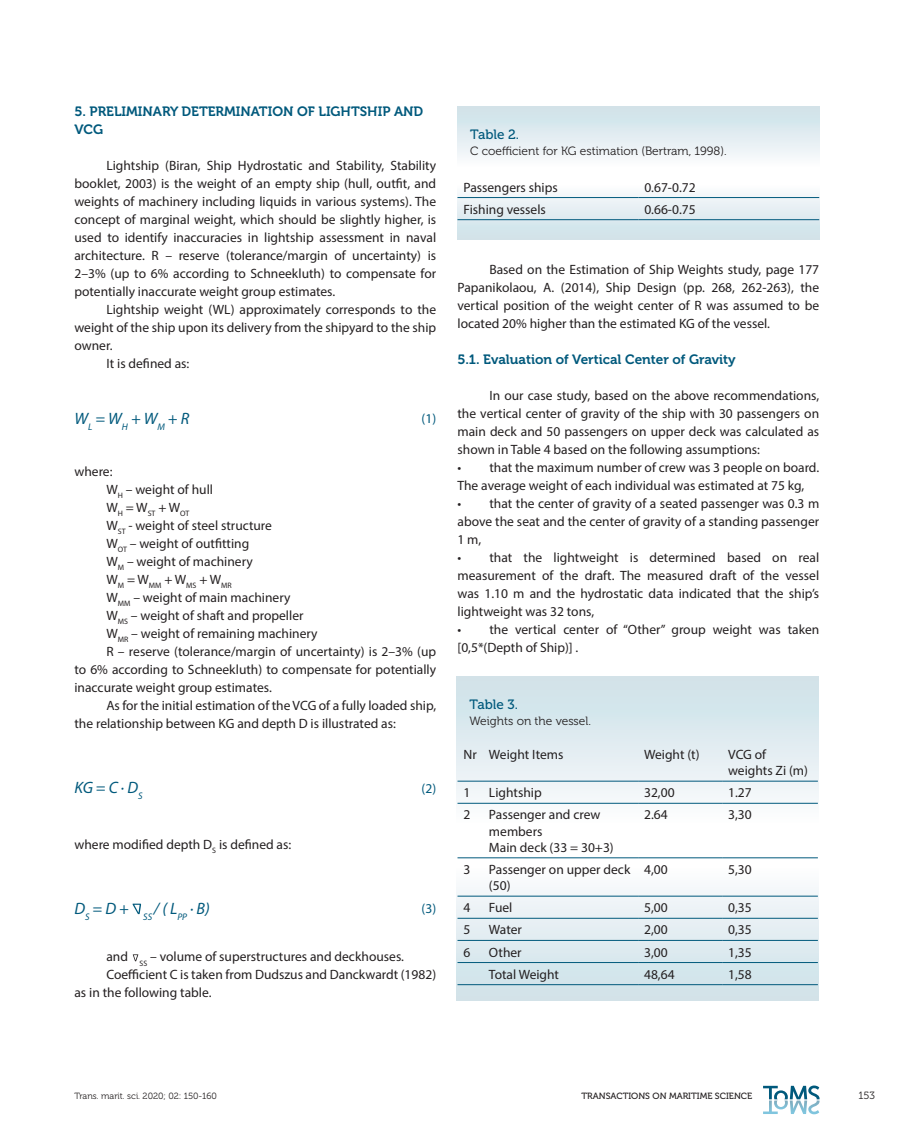
<style>
.page{position:relative;width:915px;height:1127px;background:#fff}
.page>*{position:absolute;margin:0;border:0;box-sizing:border-box;transform-origin:0 0}
.t1{font:italic 16.5px "Myriad Pro";color:#00597c}
.t2{font:13.5px/18px "Myriad Pro";color:#231f20;text-align:justify}
.t3{font:13.5px/18px "Museo 700";color:#00597c}
.t4{font:13.5px "Museo 500";letter-spacing:-.005em;color:#00597c}
.t5{font:13.5px "Myriad Pro";color:#00597c}
.t6{font:12px "Museo 300";color:#231f20}
.t7{font:10.5px "Museo 300";color:#231f20}
.t8{font:italic 9.6px "Myriad Pro";color:#00597c}
.t9{font:9px "Museo 300";letter-spacing:-.005em;color:#231f20}
.t10{font:9px "Museo 500";color:#231f20}
</style>
<div class="page">
<svg style="left:763px;top:1085px;width:56px;height:29px"></svg>
<svg style="left:457px;top:194px;width:362px;height:45px;background:#deeaef"></svg>
<svg style="left:456px;top:889px;width:362px;height:111px;background:#ddeaef"></svg>
<div style="left:457px;top:106px;width:361px;height:61px;background:linear-gradient(to bottom,#cce0e7,#fcfcfd)"></div>
<div style="left:456px;top:676px;width:362px;height:148px;background:linear-gradient(to bottom,#cde1e8,#f7f9fb)"></div>
<hr style="left:457px;top:197px;width:181px;height:1px;background:#00597c">
<hr style="left:638px;top:197px;width:181px;height:1px;background:#00597c">
<hr style="left:457px;top:219px;width:181px;height:1px;background:#00597c">
<hr style="left:638px;top:219px;width:181px;height:1px;background:#00597c">
<svg style="left:457px;top:781px;width:26px;height:1px"></svg>
<hr style="left:483px;top:781px;width:155px;height:1px;background:#00597c">
<hr style="left:638px;top:781px;width:84px;height:1px;background:#00597c">
<hr style="left:722px;top:781px;width:95px;height:1px;background:#00597c">
<svg style="left:457px;top:803px;width:26px;height:1px"></svg>
<hr style="left:483px;top:803px;width:155px;height:1px;background:#00597c">
<hr style="left:638px;top:803px;width:84px;height:1px;background:#00597c">
<hr style="left:722px;top:803px;width:95px;height:1px;background:#00597c">
<svg style="left:457px;top:857px;width:26px;height:1px"></svg>
<hr style="left:483px;top:857px;width:155px;height:1px;background:#00597c">
<hr style="left:638px;top:857px;width:84px;height:1px;background:#00597c">
<hr style="left:722px;top:857px;width:95px;height:1px;background:#00597c">
<svg style="left:457px;top:896px;width:26px;height:1px"></svg>
<hr style="left:483px;top:896px;width:155px;height:1px;background:#00597c">
<hr style="left:638px;top:896px;width:84px;height:1px;background:#00597c">
<hr style="left:722px;top:896px;width:95px;height:1px;background:#00597c">
<svg style="left:457px;top:918px;width:26px;height:1px"></svg>
<hr style="left:483px;top:918px;width:155px;height:1px;background:#00597c">
<hr style="left:638px;top:918px;width:84px;height:1px;background:#00597c">
<hr style="left:722px;top:918px;width:95px;height:1px;background:#00597c">
<svg style="left:457px;top:940px;width:26px;height:1px"></svg>
<hr style="left:483px;top:940px;width:155px;height:1px;background:#00597c">
<hr style="left:638px;top:940px;width:84px;height:1px;background:#00597c">
<hr style="left:722px;top:940px;width:95px;height:1px;background:#00597c">
<svg style="left:457px;top:962px;width:26px;height:1px"></svg>
<hr style="left:483px;top:962px;width:155px;height:1px;background:#00597c">
<hr style="left:638px;top:962px;width:84px;height:1px;background:#00597c">
<hr style="left:722px;top:962px;width:95px;height:1px;background:#00597c">
<svg style="left:457px;top:984px;width:26px;height:1px"></svg>
<hr style="left:483px;top:984px;width:155px;height:1px;background:#00597c">
<hr style="left:638px;top:984px;width:84px;height:1px;background:#00597c">
<hr style="left:722px;top:984px;width:95px;height:1px;background:#00597c">
<svg style="left:132px;top:903px;width:9px;height:11px"></svg>
<svg style="left:133px;top:954px;width:5px;height:7px"></svg>
<p class="t3" style="left:74px;top:103px;width:350px">5. PRELIMINARY DETERMINATION OF LIGHTSHIP AND<br>VCG</p>
<p class="t2" style="left:74px;top:157px;width:363px;text-indent:32px">Lightship (Biran, Ship Hydrostatic and Stability, Stability booklet, 2003) is the weight of an empty ship (hull, outfit, and weights of machinery including liquids in various systems). The concept of marginal weight, which should be slightly higher, is used to identify inaccuracies in lightship assessment in naval architecture. R – reserve (tolerance/margin of uncertainty) is 2–3% (up to 6% according to Schneekluth) to compensate for potentially inaccurate weight group estimates.</p>
<p class="t2" style="left:106px;top:301px;width:331px">Lightship weight (WL) approximately corresponds to the</p>
<p class="t2" style="left:74px;top:319px;width:363px">weight of the ship upon its delivery from the shipyard to the ship</p>
<p class="t2" style="left:74px;top:337px;width:40px">owner.</p>
<p class="t2" style="left:106px;top:355px;width:84px">It is defined as:</p>
<p class="t1" style="left:74px;top:408px;width:116px">W<sub>L</sub> = W<sub>H</sub> + W<sub>M</sub> + R</p>
<p class="t5" style="left:421px;top:410px;width:16px">(1)</p>
<p class="t2" style="left:74px;top:462px;width:40px">where:</p>
<p class="t2" style="left:106px;top:480px;width:108px">W<sub>H</sub> – weight of hull</p>
<p class="t2" style="left:106px;top:498px;width:84px">W<sub>H</sub> = W<sub>ST</sub> + W<sub>OT</sub></p>
<p class="t2" style="left:106px;top:516px;width:167px">W<sub>ST</sub> - weight of steel structure</p>
<p class="t2" style="left:106px;top:534px;width:144px">W<sub>OT</sub> – weight of outfitting</p>
<p class="t2" style="left:106px;top:552px;width:148px">W<sub>M</sub> – weight of machinery</p>
<p class="t2" style="left:106px;top:570px;width:127px">W<sub>M</sub> = W<sub>MM</sub> + W<sub>MS</sub> + W<sub>MR</sub></p>
<p class="t2" style="left:106px;top:588px;width:185px">W<sub>MM</sub> – weight of main machinery</p>
<p class="t2" style="left:106px;top:606px;width:198px">W<sub>MS</sub> – weight of shaft and propeller</p>
<p class="t2" style="left:106px;top:624px;width:213px">W<sub>MR</sub> – weight of remaining machinery</p>
<p class="t2" style="left:106px;top:642px;width:331px">R – reserve (tolerance/margin of uncertainty) is 2–3% (up</p>
<p class="t2" style="left:74px;top:660px;width:363px">to 6% according to Schneekluth) to compensate for potentially</p>
<p class="t2" style="left:74px;top:678px;width:199px">inaccurate weight group estimates.</p>
<p class="t2" style="left:106px;top:696px;width:331px">As for the initial estimation of the VCG of a fully loaded ship,</p>
<p class="t2" style="left:74px;top:714px;width:323px">the relationship between KG and depth D is illustrated as:</p>
<p class="t1" style="left:74px;top:778px;width:65px">KG = C ∙ D</p>
<p class="t5" style="left:421px;top:780px;width:16px">(2)</p>
<p class="t8" style="left:138px;top:790px;width:6px">S</p>
<p class="t2" style="left:74px;top:835px;width:218px">where modified depth D<sub>S</sub> is defined as:</p>
<p class="t1" style="left:74px;top:898px;width:137px">D<sub>S</sub> = D + <sub>SS</sub> / ( L<sub>PP</sub> ∙ B)</p>
<p class="t5" style="left:421px;top:900px;width:16px">(3)</p>
<p class="t2" style="left:106px;top:948px;width:299px">and <sub>SS</sub> – volume of superstructures and deckhouses.</p>
<p class="t2" style="left:106px;top:966px;width:331px">Coefficient C is taken from Dudszus and Danckwardt (1982)</p>
<p class="t2" style="left:74px;top:984px;width:138px">as in the following table.</p>
<p class="t4" style="left:470px;top:127px;width:50px">Table 2.</p>
<p class="t6" style="left:470px;top:145px;width:258px">C coefficient for KG estimation (Bertram, 1998).</p>
<p class="t2" style="left:463px;top:178px;width:96px">Passengers ships</p>
<p class="t2" style="left:644px;top:178px;width:53px">0.67-0.72</p>
<p class="t2" style="left:463px;top:200px;width:84px">Fishing vessels</p>
<p class="t2" style="left:644px;top:200px;width:53px">0.66-0.75</p>
<p class="t2" style="left:457px;top:260px;width:363px;text-indent:32px">Based on the Estimation of Ship Weights study, page 177<br>Papanikolaou, A. (2014), Ship Design (pp. 268, 262-263), the vertical position of the weight center of R was assumed to be located 20% higher than the estimated KG of the vessel.</p>
<p class="t3" style="left:457px;top:350px;width:279px">5.1. Evaluation of Vertical Center of Gravity</p>
<p class="t2" style="left:457px;top:386px;width:363px;text-indent:32px">In our case study, based on the above recommendations, the vertical center of gravity of the ship with 30 passengers on main deck and 50 passengers on upper deck was calculated as shown in Table 4 based on the following assumptions:</p>
<p class="t2" style="left:457px;top:458px;width:363px">• that the maximum number of crew was 3 people on board.<br>The average weight of each individual was estimated at 75 kg,</p>
<p class="t2" style="left:457px;top:494px;width:363px">• that the center of gravity of a seated passenger was 0.3 m above the seat and the center of gravity of a standing passenger 1 m,</p>
<p class="t2" style="left:457px;top:548px;width:363px">• that the lightweight is determined based on real measurement of the draft. The measured draft of the vessel was 1.10 m and the hydrostatic data indicated that the ship’s lightweight was 32 tons,</p>
<p class="t2" style="left:457px;top:620px;width:363px">• the vertical center of “Other” group weight was taken [0,5*(Depth of Ship)] .</p>
<p class="t4" style="left:469px;top:696px;width:50px">Table 3.</p>
<p class="t6" style="left:469px;top:714px;width:123px">Weights on the vessel.</p>
<p class="t2" style="left:463px;top:745px;width:101px">Nr Weight Items</p>
<p class="t2" style="left:644px;top:745px;width:57px">Weight (t)</p>
<p class="t2" style="left:728px;top:746px;width:81px;line-height:16.2px">VCG of weights Zi (m)</p>
<p class="t2" style="left:463px;top:783px;width:8px">1</p>
<p class="t2" style="left:489px;top:783px;width:54px">Lightship</p>
<p class="t2" style="left:644px;top:783px;width:32px">32,00</p>
<p class="t2" style="left:728px;top:783px;width:25px">1.27</p>
<p class="t2" style="left:463px;top:806px;width:8px">2</p>
<p class="t2" style="left:489px;top:806px;width:126px;line-height:16.2px;text-align:left">Passenger and crew members<br>Main deck (33 = 30+3)</p>
<p class="t2" style="left:644px;top:806px;width:25px">2.64</p>
<p class="t2" style="left:728px;top:806px;width:25px">3,30</p>
<p class="t2" style="left:463px;top:860px;width:8px">3</p>
<p class="t2" style="left:489px;top:861px;width:143px;line-height:16.2px">Passenger on upper deck (50)</p>
<p class="t2" style="left:644px;top:860px;width:25px">4,00</p>
<p class="t2" style="left:728px;top:860px;width:25px">5,30</p>
<p class="t2" style="left:463px;top:898px;width:8px">4</p>
<p class="t2" style="left:489px;top:898px;width:25px">Fuel</p>
<p class="t2" style="left:644px;top:898px;width:25px">5,00</p>
<p class="t2" style="left:728px;top:898px;width:25px">0,35</p>
<p class="t2" style="left:463px;top:920px;width:8px">5</p>
<p class="t2" style="left:489px;top:920px;width:34px">Water</p>
<p class="t2" style="left:644px;top:920px;width:25px">2,00</p>
<p class="t2" style="left:728px;top:920px;width:25px">0,35</p>
<p class="t2" style="left:463px;top:943px;width:8px">6</p>
<p class="t2" style="left:489px;top:943px;width:34px">Other</p>
<p class="t2" style="left:644px;top:943px;width:25px">3,00</p>
<p class="t2" style="left:728px;top:943px;width:25px">1,35</p>
<p class="t2" style="left:489px;top:965px;width:72px">Total Weight</p>
<p class="t2" style="left:644px;top:965px;width:32px">48,64</p>
<p class="t2" style="left:728px;top:965px;width:25px">1,58</p>
<p class="t9" style="left:74px;top:1091px;width:144px">Trans. marit. sci. 2020; 02: 150-160</p>
<p class="t10" style="left:581px;top:1091px;width:172px">TRANSACTIONS ON MARITIME SCIENCE</p>
<p class="t7" style="left:858px;top:1090px;width:18px">153</p>
</div>
